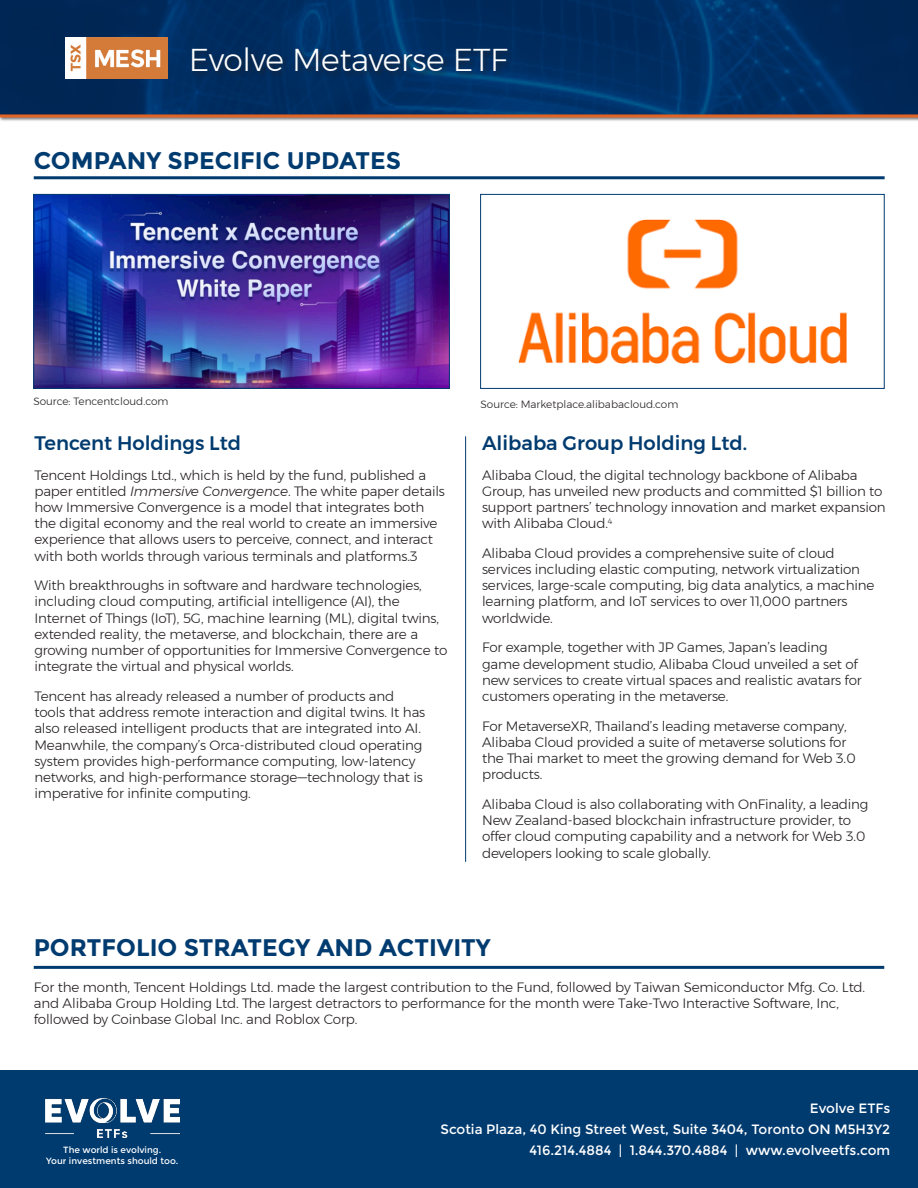
<style>
.page{position:relative;width:918px;height:1188px;background:#fff}
.page>*{position:absolute;margin:0;border:0;box-sizing:border-box;transform-origin:0 0}
.t1{font:300 31.5px "Montserrat";letter-spacing:-.01em;color:#fff}
.t2{font:700 24px "Montserrat";color:#003b70}
.copy{font:500 19.5px "Montserrat";color:#003b70}
.subheader{font:500 19.5px "Montserrat";color:#003b70}
.copy-2{font:300 13.5px/16.2px "Montserrat";letter-spacing:-.015em;color:#231f20}
.t3{font:13.5px/21px "Montserrat";color:#fff;text-align:right}
.disclaimer{font:300 10.5px "Montserrat";color:#231f20}
.t4{font:9px "Montserrat";color:#fff}
.s1{font-style:italic}
</style>
<div class="page">
<img style="left:0;top:0;width:918px;height:113px">
<div style="left:0;top:113px;width:918px;height:9px;background:#231f20;opacity:.75"></div>
<hr style="left:0;top:114px;width:918px;height:3px;background:#e26425">
<img style="left:66px;top:38px;width:102px;height:40px">
<div style="left:190px;top:46px;width:325px;height:33px;background:#231f20;opacity:.65"></div>
<div style="left:0;top:1071px;width:918px;height:117px;background:#003b70"></div>
<img style="left:45px;top:1099px;width:134px;height:39px">
<hr style="left:34px;top:176px;width:851px;height:3px;background:#003b70">
<img style="left:518px;top:219px;width:329px;height:145px">
<div style="left:480px;top:194px;width:405px;height:195px;border:1px solid #003b70"></div>
<hr style="left:465px;top:436px;width:1px;height:426px;background:#003b70">
<img style="left:35px;top:196px;width:413px;height:191px">
<div style="left:33px;top:194px;width:417px;height:195px;border:1px solid #003b70"></div>
<hr style="left:34px;top:966px;width:850px;height:3px;background:#003b70">
<h1 class="t1" style="left:189px;top:36px;width:321px">Evolve Metaverse ETF</h1>
<p class="t2" style="left:34px;top:146px;width:369px">COMPANY SPECIFIC UPDATES</p>
<p class="disclaimer" style="left:33px;top:394px;width:137px">Source: Tencentcloud.com</p>
<p class="subheader" style="left:34px;top:428px;width:208px">Tencent Holdings Ltd</p>
<p class="copy-2" style="left:34px;top:466px;width:412px">Tencent Holdings Ltd., which is held by the fund, published a paper entitled <span class="s1">Immersive Convergence</span>. The white paper details how Immersive Convergence is a model that integrates both the digital economy and the real world to create an immersive experience that allows users to perceive, connect, and interact with both worlds through various terminals and platforms.3</p>
<p class="copy-2" style="left:34px;top:577px;width:414px">With breakthroughs in software and hardware technologies, including cloud computing, artificial intelligence (AI), the Internet of Things (IoT), 5G, machine learning (ML), digital twins, extended reality, the metaverse, and blockchain, there are a growing number of opportunities for Immersive Convergence to integrate the virtual and physical worlds.</p>
<p class="copy-2" style="left:34px;top:688px;width:392px">Tencent has already released a number of products and tools that address remote interaction and digital twins. It has also released intelligent products that are integrated into AI.<br>Meanwhile, the company’s Orca-distributed cloud operating system provides high-performance computing, low-latency networks, and high-performance storage—technology that is imperative for infinite computing.</p>
<p class="disclaimer" style="left:481px;top:396px;width:199px">Source: Marketplace.alibabacloud.com</p>
<p class="copy" style="left:482px;top:428px;width:267px">Alibaba Group Holding Ltd.</p>
<p class="copy-2" style="left:482px;top:466px;width:405px">Alibaba Cloud, the digital technology backbone of Alibaba Group, has unveiled new products and committed $1 billion to support partners’ technology innovation and market expansion with Alibaba Cloud.<sup>4</sup></p>
<p class="copy-2" style="left:482px;top:545px;width:394px">Alibaba Cloud provides a comprehensive suite of cloud services including elastic computing, network virtualization services, large-scale computing, big data analytics, a machine learning platform, and IoT services to over 11,000 partners worldwide.</p>
<p class="copy-2" style="left:482px;top:639px;width:381px">For example, together with JP Games, Japan’s leading game development studio, Alibaba Cloud unveiled a set of new services to create virtual spaces and realistic avatars for customers operating in the metaverse.</p>
<p class="copy-2" style="left:482px;top:718px;width:375px">For MetaverseXR, Thailand’s leading metaverse company, Alibaba Cloud provided a suite of metaverse solutions for the Thai market to meet the growing demand for Web 3.0 products.</p>
<p class="copy-2" style="left:482px;top:796px;width:388px">Alibaba Cloud is also collaborating with OnFinality, a leading New Zealand-based blockchain infrastructure provider, to offer cloud computing capability and a network for Web 3.0 developers looking to scale globally.</p>
<p class="t2" style="left:34px;top:934px;width:458px">PORTFOLIO STRATEGY AND ACTIVITY</p>
<p class="copy-2" style="left:34px;top:978px;width:833px">For the month, Tencent Holdings Ltd. made the largest contribution to the Fund, followed by Taiwan Semiconductor Mfg. Co. Ltd. and Alibaba Group Holding Ltd. The largest detractors to performance for the month were Take-Two Interactive Software, Inc, followed by Coinbase Global Inc. and Roblox Corp.</p>
<p class="t3" style="left:441px;top:1098px;width:451px">Evolve ETFs<br>Scotia Plaza, 40 King Street West, Suite 3404, Toronto ON M5H3Y2</p>
<p class="t4" style="left:63px;top:1144px;width:100px">The world is evolving.</p>
<p class="t3" style="left:529px;top:1140px;width:362px">416.214.4884 | 1.844.370.4884 | www.evolveetfs.com</p>
<p class="t4" style="left:46px;top:1155px;width:134px">Your investments should too.</p>
</div>
